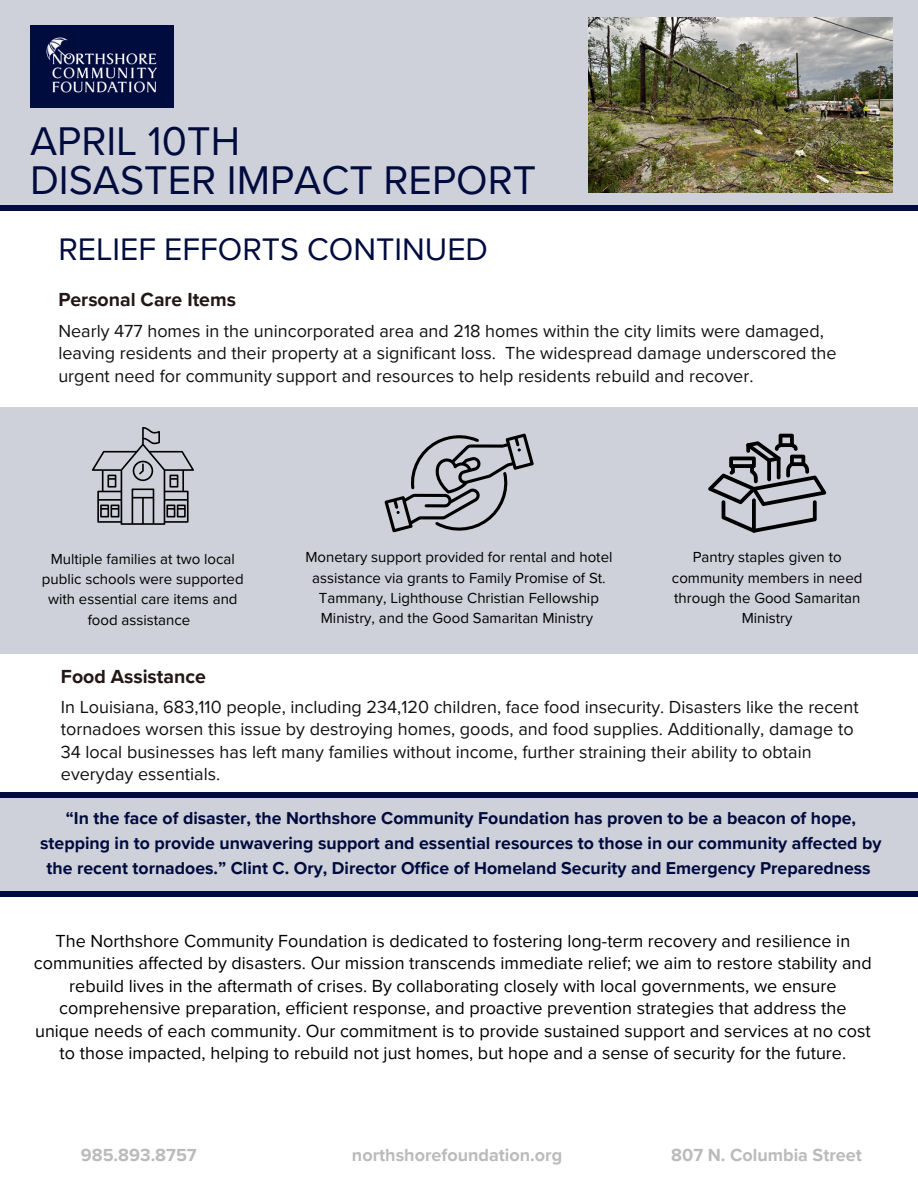
<style>
.page{position:relative;width:918px;height:1188px;background:#fff}
.page>*{position:absolute;margin:0;border:0;box-sizing:border-box;transform-origin:0 0}
.t1{font:41.25px "Proxima Nova";color:#000b3e}
.t2{font:32.1px "Proxima Nova";color:#000b3e}
.t3{font:700 19.5px "Proxima Nova";color:#231616}
.t4{font:18px/22.5px "Proxima Nova";color:#000;text-align:center}
.t5{font:18px/22.5px "Proxima Nova";color:#121212}
.t6{font:700 18px "Proxima Nova";color:#bbb}
.t7{font:700 17.7px/24.8px "Proxima Nova";color:#000b3e;text-align:center}
.t8{font:15px/20.2px "Proxima Nova";color:#000;text-align:center}
</style>
<div class="page">
<div style="left:0;top:0;width:918px;height:208px;background:#cfd1da"></div>
<img style="left:589px;top:18px;width:303px;height:174px">
<div style="left:30px;top:26px;width:144px;height:82px;background:#000b3e"></div>
<img style="left:46px;top:37px;width:111px;height:56px">
<div style="left:0;top:891px;width:918px;height:6px;background:#000b3e"></div>
<div style="left:0;top:205px;width:918px;height:6px;background:#000b3e"></div>
<div style="left:0;top:793px;width:918px;height:99px;background:#cfd1da"></div>
<div style="left:0;top:407px;width:918px;height:246px;background:#cfd1da"></div>
<svg style="left:92px;top:427px;width:102px;height:98px"></svg>
<svg style="left:708px;top:434px;width:118px;height:99px"></svg>
<svg style="left:384px;top:434px;width:150px;height:99px"></svg>
<div style="left:0;top:792px;width:918px;height:6px;background:#000b3e"></div>
<h3 class="t1" style="left:30px;top:117px;width:212px">APRIL 10TH</h3>
<p class="t1" style="left:30px;top:156px;width:508px">DISASTER IMPACT REPORT</p>
<h1 class="t2" style="left:58px;top:230px;width:431px">RELIEF EFFORTS CONTINUED</h1>
<h2 class="t3" style="left:58px;top:288px;width:179px">Personal Care Items</h2>
<h1 class="t5" style="left:58px;top:320px;width:780px">Nearly 477 homes in the unincorporated area and 218 homes within the city limits were damaged, leaving residents and their property at a significant loss. The widespread damage underscored the urgent need for community support and resources to help residents rebuild and recover.</h1>
<h4 class="t8" style="left:305px;top:548px;width:309px">Monetary support provided for rental and hotel assistance via grants to Family Promise of St.<br>Tammany, Lighthouse Christian Fellowship Ministry, and the Good Samaritan Ministry</h4>
<h4 class="t8" style="left:42px;top:549px;width:203px">Multiple families at two local public schools were supported with essential care items and food assistance</h4>
<h3 class="t8" style="left:672px;top:548px;width:192px">Pantry staples given to community members in need through the Good Samaritan<br>Ministry</h3>
<h4 class="t3" style="left:61px;top:665px;width:147px">Food Assistance</h4>
<h3 class="t5" style="left:61px;top:696px;width:799px">In Louisiana, 683,110 people, including 234,120 children, face food insecurity. Disasters like the recent tornadoes worsen this issue by destroying homes, goods, and food supplies. Additionally, damage to 34 local businesses has left many families without income, further straining their ability to obtain everyday essentials.</h3>
<p class="t7" style="left:40px;top:806px;width:843px">“In the face of disaster, the Northshore Community Foundation has proven to be a beacon of hope, stepping in to provide unwavering support and essential resources to those in our community affected by the recent tornadoes.” Clint C. Ory, Director Office of Homeland Security and Emergency Preparedness</p>
<p class="t4" style="left:34px;top:930px;width:839px">The Northshore Community Foundation is dedicated to fostering long-term recovery and resilience in communities affected by disasters. Our mission transcends immediate relief; we aim to restore stability and rebuild lives in the aftermath of crises. By collaborating closely with local governments, we ensure comprehensive preparation, efficient response, and proactive prevention strategies that address the unique needs of each community. Our commitment is to provide sustained support and services at no cost to those impacted, helping to rebuild not just homes, but hope and a sense of security for the future.</p>
<p class="t6" style="left:81px;top:1144px;width:117px">985.893.8757</p>
<p class="t6" style="left:352px;top:1144px;width:212px">northshorefoundation.org</p>
<p class="t6" style="left:671px;top:1144px;width:192px">807 N. Columbia Street</p>
</div>
